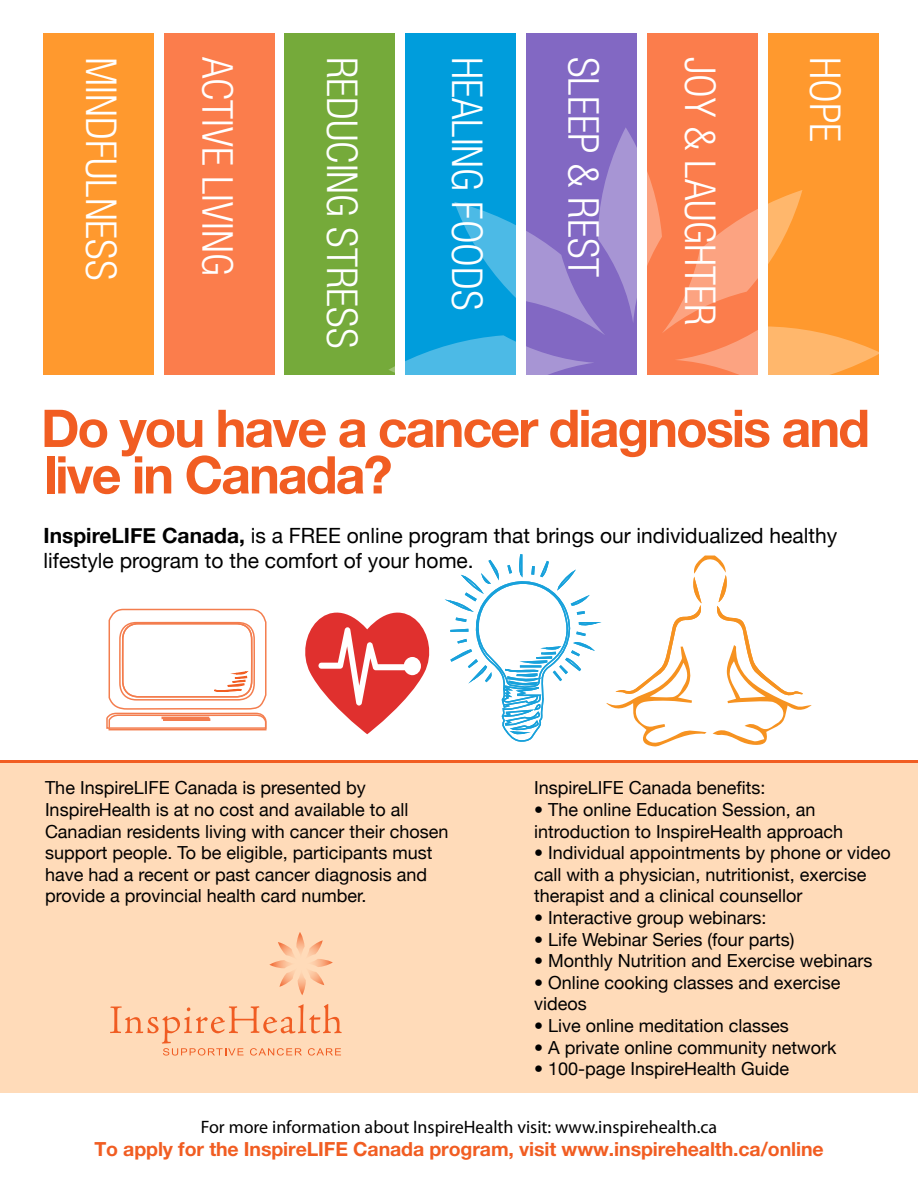
<style>
.page{position:relative;width:918px;height:1188px;background:#fff}
.page>*{position:absolute;margin:0;border:0;box-sizing:border-box;transform-origin:0 0}
.t1{font:700 52.05px/46.5px "Helvetica Neue LT Std";letter-spacing:-.04em;color:#f15d22}
.t2{font:300 condensed 42.6px "Helvetica Neue LT Std";color:#fff}
.t3{font:21px/25.2px "Helvetica Neue";color:#000}
.t4{font:700 19.5px "Helvetica Neue LT Std";letter-spacing:-.005em;color:#f15d22}
.t5{font:18px/21.6px "Helvetica Neue";color:#000}
.t6{font:18px "Myriad Pro";color:#000}
.s1{font-weight:700}
</style>
<div class="page">
<div style="left:0;top:762px;width:918px;height:331px;background:#ffdbb9"></div>
<hr style="left:0;top:761px;width:918px;height:2px;background:#f15d22">
<div style="left:43px;top:33px;width:110px;height:342px;background:#ff992e"></div>
<div style="left:164px;top:33px;width:110px;height:342px;background:#fb7d4c"></div>
<div style="left:285px;top:33px;width:110px;height:342px;background:#75aa3a"></div>
<div style="left:406px;top:33px;width:110px;height:342px;background:#009ddc"></div>
<div style="left:527px;top:33px;width:110px;height:342px;background:#8268c3"></div>
<div style="left:647px;top:33px;width:110px;height:342px;background:#fb7d4c"></div>
<div style="left:768px;top:33px;width:110px;height:342px;background:#ff992e"></div>
<svg style="left:389px;top:127px;width:490px;height:248px"></svg>
<svg style="left:292px;top:554px;width:520px;height:207px"></svg>
<svg style="left:106px;top:609px;width:161px;height:121px"></svg>
<svg style="left:269px;top:932px;width:64px;height:63px"></svg>
<svg style="left:110px;top:1004px;width:232px;height:52px"></svg>
<h2 class="t2" style="left:126px;top:57px;width:225px;rotate:90deg">MINDFULNESS</h2>
<h2 class="t2" style="left:242px;top:57px;width:220px;rotate:90deg">ACTIVE LIVING</h2>
<h2 class="t2" style="left:367px;top:57px;width:293px;rotate:90deg">REDUCING STRESS</h2>
<h2 class="t2" style="left:492px;top:57px;width:255px;rotate:90deg">HEALING FOODS</h2>
<h2 class="t2" style="left:608px;top:57px;width:221px;rotate:90deg">SLEEP &amp; REST</h2>
<h2 class="t2" style="left:725px;top:57px;width:270px;rotate:90deg">JOY &amp; LAUGHTER</h2>
<h2 class="t2" style="left:850px;top:57px;width:87px;rotate:90deg">HOPE</h2>
<h1 class="t1" style="left:41px;top:404px;width:831px">Do you have a cancer diagnosis and live in Canada?</h1>
<p class="t3" style="left:44px;top:523px;width:795px"><span class="s1">InspireLIFE Canada,</span> is a FREE online program that brings our individualized healthy lifestyle program to the comfort of your home.</p>
<p class="t5" style="left:45px;top:777px;width:405px">The InspireLIFE Canada is presented by InspireHealth is at no cost and available to all Canadian residents living with cancer their chosen support people. To be eligible, participants must have had a recent or past cancer diagnosis and provide a provincial health card number.</p>
<p class="t5" style="left:534px;top:777px;width:233px">InspireLIFE Canada benefits:</p>
<p class="t5" style="left:534px;top:799px;width:311px">• The online Education Session, an introduction to InspireHealth approach</p>
<p class="t5" style="left:534px;top:842px;width:358px">• Individual appointments by phone or video call with a physician, nutritionist, exercise therapist and a clinical counsellor</p>
<p class="t5" style="left:534px;top:907px;width:234px">• Interactive group webinars:</p>
<p class="t5" style="left:534px;top:928px;width:262px">• Life Webinar Series (four parts)</p>
<p class="t5" style="left:534px;top:950px;width:340px">• Monthly Nutrition and Exercise webinars</p>
<p class="t5" style="left:534px;top:971px;width:308px">• Online cooking classes and exercise videos</p>
<p class="t5" style="left:534px;top:1015px;width:256px">• Live online meditation classes</p>
<p class="t5" style="left:534px;top:1036px;width:304px">• A private online community network</p>
<p class="t5" style="left:534px;top:1058px;width:257px">• 100-page InspireHealth Guide</p>
<p class="t6" style="left:201px;top:1115px;width:518px">For more information about InspireHealth visit: www.inspirehealth.ca</p>
<p class="t4" style="left:94px;top:1137px;width:731px">To apply for the InspireLIFE Canada program, visit www.inspirehealth.ca/online</p>
</div>
